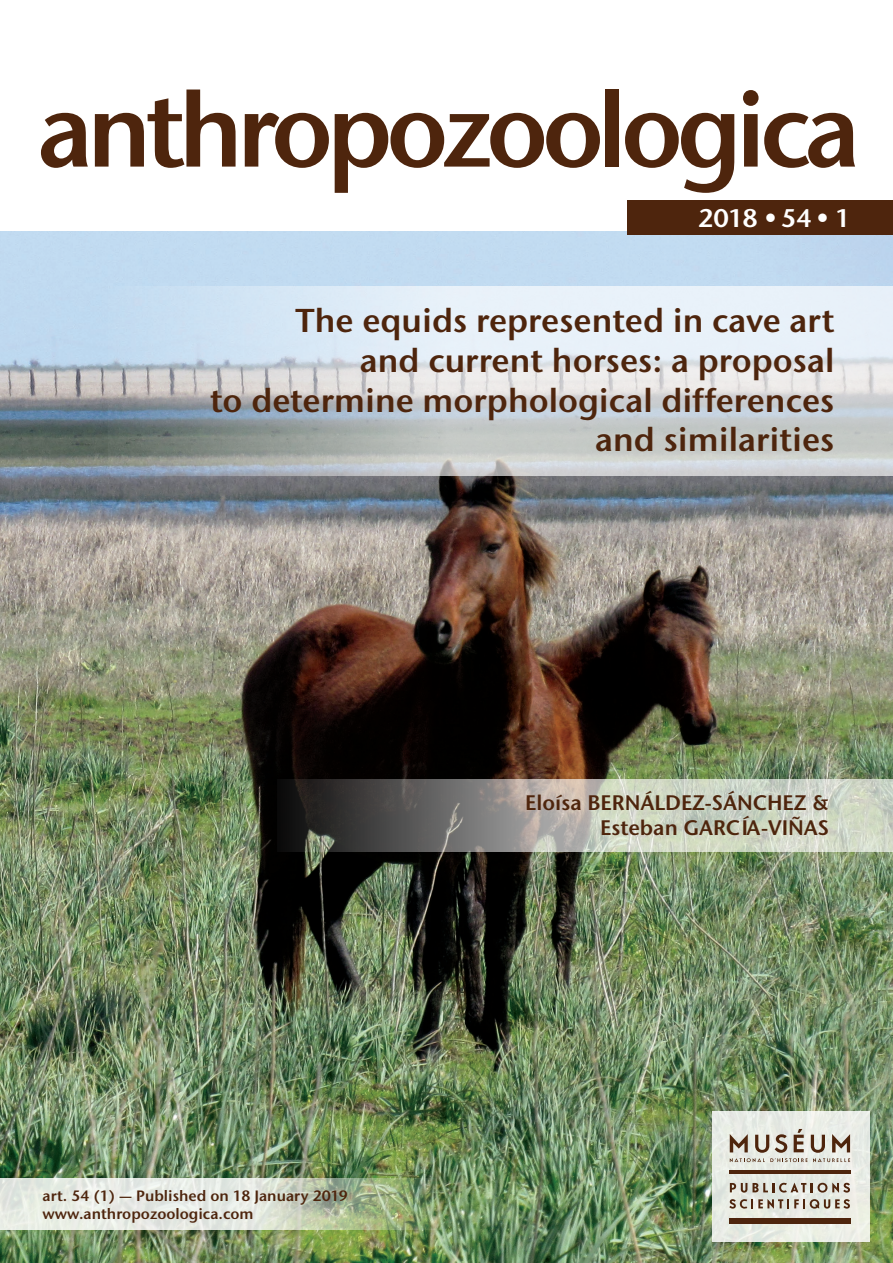
<style>
.page{position:relative;width:893px;height:1263px;background:#fff}
.page>*{position:absolute;margin:0;border:0;box-sizing:border-box;transform-origin:0 0}
.t1{font:600 105px "ITC Stone Sans";letter-spacing:-.06em;color:#4e250d}
.t2{font:600 33px/39.6px "ITC Stone Sans";color:#4e250d;text-align:right}
.t3{font:600 25.5px "ITC Stone Sans";letter-spacing:-.02em;color:#fff}
.t4{font:600 21px/25.2px "ITC Stone Sans";color:#4e250d;text-align:right}
.t5{font:600 15px/18px "ITC Stone Sans";color:#4e250d}
</style>
<div class="page">
<img style="left:0;top:232px;width:893px;height:1031px">
<svg style="left:108px;top:286px;width:785px;height:189px;background:#cdd4da"></svg>
<svg style="left:277px;top:779px;width:616px;height:73px;background:#9b9d94"></svg>
<svg style="left:0;top:1178px;width:436px;height:52px;background:#ced7c6"></svg>
<div style="left:712px;top:1111px;width:157px;height:130px;background:#e9ece5"></div>
<svg style="left:730px;top:1129px;width:120px;height:33px"></svg>
<svg style="left:730px;top:1182px;width:120px;height:11px"></svg>
<svg style="left:729px;top:1199px;width:121px;height:10px"></svg>
<hr style="left:729px;top:1170px;width:122px;height:3px;background:#4e250d">
<div style="left:729px;top:1218px;width:122px;height:5px;background:#4e250d"></div>
<div style="left:628px;top:201px;width:265px;height:34px;background:#4e250d"></div>
<h1 class="t1" style="left:37px;top:65px;width:825px">anthropozoologica</h1>
<p class="t3" style="left:698px;top:202px;width:154px">2018 ● 54 ● 1</p>
<p class="t2" style="left:210px;top:301px;width:626px">The equids represented in cave art<br>and current horses: a proposal<br>to determine morphological differences and similarities</p>
<p class="t5" style="left:43px;top:1187px;width:307px">art. 54 (1) — Published on 18 January 2019 www.anthropozoologica.com</p>
<p class="t4" style="left:525px;top:790px;width:305px">Eloísa BERNÁLDEZ-SÁNCHEZ &amp;<br>Esteban GARCÍA-VIÑAS</p>
</div>
